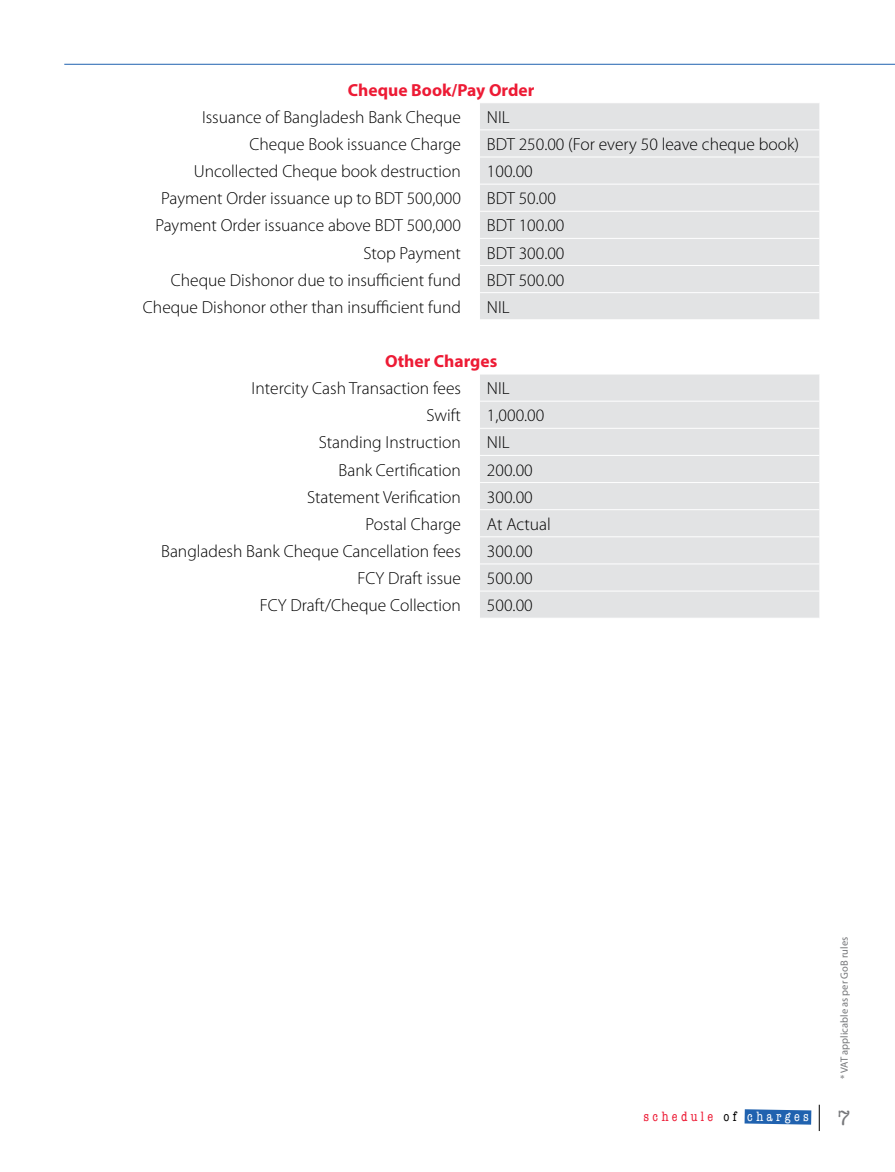
<style>
.page{position:relative;width:895px;height:1172px;background:#fff}
.page>*{position:absolute;margin:0;border:0;box-sizing:border-box;transform-origin:0 0}
.t1{font:21px "American Typewriter";color:#77787b}
.t2{font:300 17.5px "Myriad Pro";color:#000}
.t3{font:700 17.5px "Myriad Pro";color:#ed1b35}
.t4{font:condensed 14px "American Typewriter";letter-spacing:.24em;color:#ed1b35}
.t5{font:10.5px "Myriad Pro";color:#77787b}
.s1{color:#000}
.s2{color:#fff}
</style>
<div class="page">
<svg style="left:744px;top:1109px;width:67px;height:15px"></svg>
<svg style="left:819px;top:1105px;width:1px;height:26px"></svg>
<hr style="left:64px;top:64px;width:831px;height:1px;background:#2062af">
<svg style="left:480px;top:103px;width:339px;height:515px;fill:#e2e3e4"></svg>
<hr style="left:480px;top:129px;width:339px;height:1px;background:#fff">
<hr style="left:480px;top:157px;width:339px;height:1px;background:#fff">
<hr style="left:480px;top:184px;width:339px;height:1px;background:#fff">
<hr style="left:480px;top:211px;width:339px;height:1px;background:#fff">
<hr style="left:480px;top:238px;width:339px;height:1px;background:#fff">
<hr style="left:480px;top:265px;width:339px;height:1px;background:#fff">
<hr style="left:480px;top:292px;width:339px;height:1px;background:#fff">
<hr style="left:480px;top:319px;width:339px;height:1px;background:#fff">
<hr style="left:480px;top:374px;width:339px;height:1px;background:#fff">
<hr style="left:480px;top:401px;width:339px;height:1px;background:#fff">
<hr style="left:480px;top:428px;width:339px;height:1px;background:#fff">
<hr style="left:480px;top:455px;width:339px;height:1px;background:#fff">
<hr style="left:480px;top:482px;width:339px;height:1px;background:#fff">
<hr style="left:480px;top:509px;width:339px;height:1px;background:#fff">
<hr style="left:480px;top:536px;width:339px;height:1px;background:#fff">
<hr style="left:480px;top:563px;width:339px;height:1px;background:#fff">
<hr style="left:480px;top:591px;width:339px;height:1px;background:#fff">
<p class="t3" style="left:348px;top:78px;width:188px">Cheque Book/Pay Order</p>
<p class="t2" style="left:202px;top:107px;width:260px">Issuance of Bangladesh Bank Cheque</p>
<p class="t2" style="left:487px;top:107px;width:24px">NIL</p>
<p class="t2" style="left:249px;top:135px;width:213px">Cheque Book issuance Charge</p>
<p class="t2" style="left:487px;top:135px;width:313px">BDT 250.00 (For every 50 leave cheque book)</p>
<p class="t2" style="left:194px;top:162px;width:269px">Uncollected Cheque book destruction</p>
<p class="t2" style="left:487px;top:162px;width:47px">100.00</p>
<p class="t2" style="left:161px;top:189px;width:301px">Payment Order issuance up to BDT 500,000</p>
<p class="t2" style="left:487px;top:189px;width:70px">BDT 50.00</p>
<p class="t2" style="left:155px;top:216px;width:307px">Payment Order issuance above BDT 500,000</p>
<p class="t2" style="left:487px;top:216px;width:79px">BDT 100.00</p>
<p class="t2" style="left:363px;top:243px;width:99px">Stop Payment</p>
<p class="t2" style="left:487px;top:243px;width:79px">BDT 300.00</p>
<p class="t2" style="left:171px;top:270px;width:291px">Cheque Dishonor due to insufficient fund</p>
<p class="t2" style="left:487px;top:270px;width:79px">BDT 500.00</p>
<p class="t2" style="left:143px;top:297px;width:319px">Cheque Dishonor other than insufficient fund</p>
<p class="t2" style="left:487px;top:297px;width:24px">NIL</p>
<p class="t3" style="left:385px;top:350px;width:114px">Other Charges</p>
<p class="t2" style="left:251px;top:379px;width:211px">Intercity Cash Transaction fees</p>
<p class="t2" style="left:487px;top:379px;width:24px">NIL</p>
<p class="t2" style="left:426px;top:406px;width:36px">Swift</p>
<p class="t2" style="left:487px;top:406px;width:59px">1,000.00</p>
<p class="t2" style="left:319px;top:433px;width:144px">Standing Instruction</p>
<p class="t2" style="left:487px;top:433px;width:24px">NIL</p>
<p class="t2" style="left:338px;top:460px;width:124px">Bank Certification</p>
<p class="t2" style="left:487px;top:460px;width:47px">200.00</p>
<p class="t2" style="left:307px;top:487px;width:155px">Statement Verification</p>
<p class="t2" style="left:487px;top:487px;width:47px">300.00</p>
<p class="t2" style="left:365px;top:514px;width:97px">Postal Charge</p>
<p class="t2" style="left:487px;top:514px;width:65px">At Actual</p>
<p class="t2" style="left:161px;top:541px;width:301px">Bangladesh Bank Cheque Cancellation fees</p>
<p class="t2" style="left:487px;top:541px;width:47px">300.00</p>
<p class="t2" style="left:357px;top:569px;width:105px">FCY Draft issue</p>
<p class="t2" style="left:487px;top:569px;width:47px">500.00</p>
<p class="t2" style="left:260px;top:596px;width:203px">FCY Draft/Cheque Collection</p>
<p class="t2" style="left:487px;top:596px;width:47px">500.00</p>
<p class="t5" style="left:838px;top:1079px;width:144px;rotate:-90deg">* VAT applicable as per GoB rules</p>
<p class="t4" style="left:643px;top:1106px;width:167px">schedule <span class="s1">of</span> <span class="s2">charges</span></p>
<p class="t1" style="left:837px;top:1102px;width:15px">7</p>
</div>
